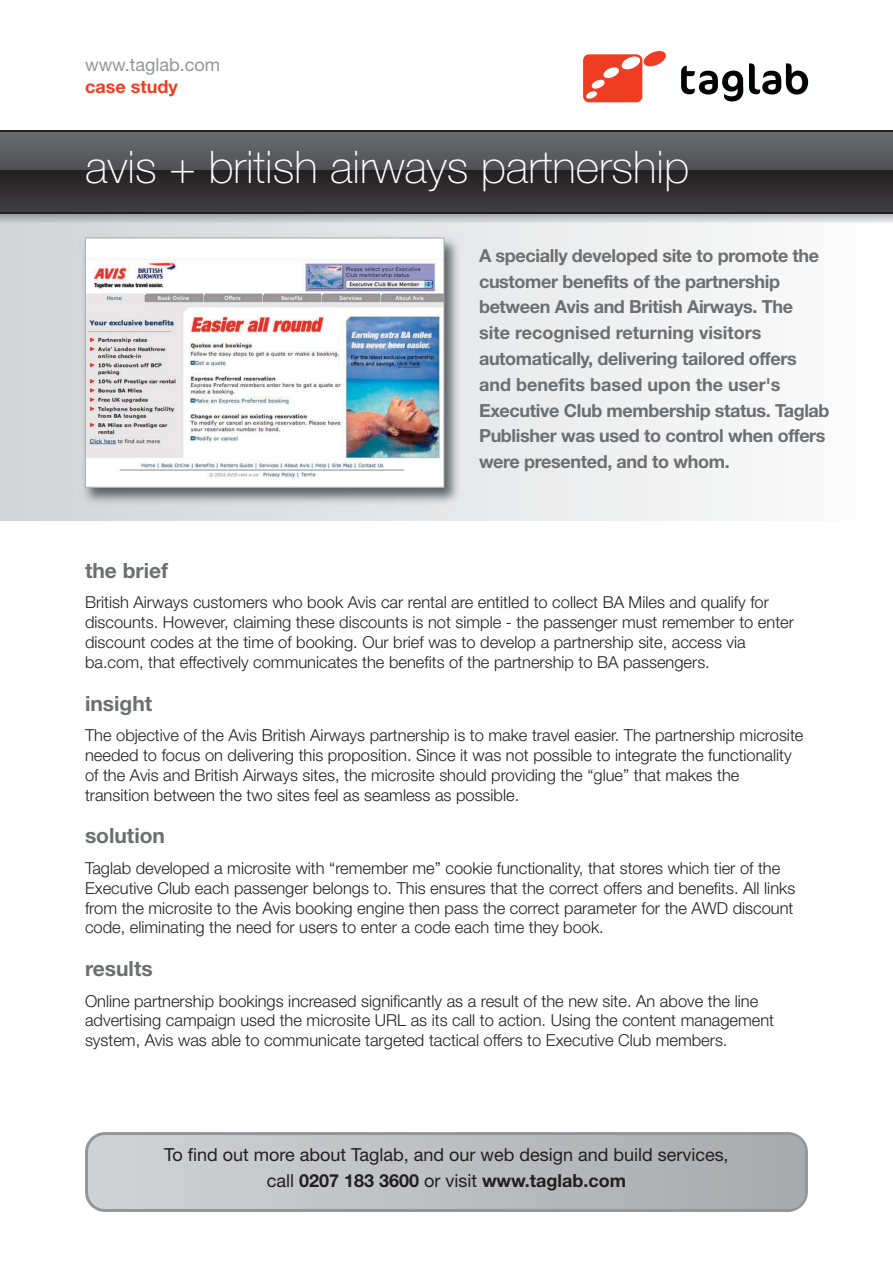
<style>
.page{position:relative;width:893px;height:1263px;background:#fff}
.page>*{position:absolute;margin:0;border:0;box-sizing:border-box;transform-origin:0 0}
.t1{font:100 45px "Helvetica Neue";color:#fff}
.t2{font:700 21px "Helvetica Neue";color:#6c6e70}
.t3{font:18px/25.8px "Helvetica Neue Bold TT";letter-spacing:-.02em;color:#6c6e70}
.t4{font:18px/25.5px "Helvetica Neue";color:#231f20;text-align:center}
.t5{font:18px "Helvetica Neue";color:#939598}
.t6{font:700 18px "Helvetica Neue";color:#ef3e23}
.t7{font:300 16.5px/19.8px "Helvetica Neue";color:#231f20}
.s1{font-weight:700}
</style>
<div class="page">
<div style="left:0;top:130px;width:893px;height:41px;background:linear-gradient(to bottom,#6c6d70,#4f4f51)"></div>
<hr style="left:0;top:130px;width:893px;height:2px;background:#231f20">
<div style="left:0;top:209px;width:893px;height:5px;background:#231f20"></div>
<div style="left:0;top:170px;width:893px;height:42px;background:linear-gradient(to bottom,#232020,#3e3e3f)"></div>
<svg style="left:583px;top:51px;width:83px;height:51px"></svg>
<svg style="left:681px;top:66px;width:62px;height:35px"></svg>
<svg style="left:749px;top:63px;width:59px;height:32px"></svg>
<svg style="left:85px;top:1132px;width:723px;height:80px;background:#b9bbbd"></svg>
<img style="left:78px;top:231px;width:386px;height:276px">
<img style="left:87px;top:240px;width:355px;height:246px">
<div style="left:85px;top:238px;width:359px;height:250px;border:1px solid #a7a9ac"></div>
<p class="t5" style="left:85px;top:58px;width:137px">www.taglab.com</p>
<p class="t6" style="left:85px;top:80px;width:94px">case study</p>
<h1 class="t1" style="left:85px;top:151px;width:606px">avis + british airways partnership</h1>
<p class="t3" style="left:479px;top:244px;width:352px">A specially developed site to promote the customer benefits of the partnership between Avis and British Airways. The<br>site recognised returning visitors automatically, delivering tailored offers and benefits based upon the user's Executive Club membership status. Taglab Publisher was used to control when offers were presented, and to whom.</p>
<p class="t2" style="left:85px;top:563px;width:85px">the brief</p>
<p class="t7" style="left:85px;top:594px;width:710px">British Airways customers who book Avis car rental are entitled to collect BA Miles and qualify for discounts. However, claiming these discounts is not simple - the passenger must remember to enter discount codes at the time of booking. Our brief was to develop a partnership site, access via ba.com, that effectively communicates the benefits of the partnership to BA passengers.</p>
<p class="t2" style="left:85px;top:696px;width:69px">insight</p>
<p class="t7" style="left:85px;top:727px;width:720px">The objective of the Avis British Airways partnership is to make travel easier. The partnership microsite needed to focus on delivering this proposition. Since it was not possible to integrate the functionality of the Avis and British Airways sites, the microsite should providing the “glue” that makes the transition between the two sites feel as seamless as possible.</p>
<p class="t2" style="left:85px;top:828px;width:81px">solution</p>
<p class="t7" style="left:85px;top:860px;width:712px">Taglab developed a microsite with “remember me” cookie functionality, that stores which tier of the Executive Club each passenger belongs to. This ensures that the correct offers and benefits. All links from the microsite to the Avis booking engine then pass the correct parameter for the AWD discount code, eliminating the need for users to enter a code each time they book.</p>
<p class="t2" style="left:85px;top:961px;width:69px">results</p>
<p class="t7" style="left:85px;top:992px;width:691px">Online partnership bookings increased significantly as a result of the new site. An above the line advertising campaign used the microsite URL as its call to action. Using the content management system, Avis was able to communicate targeted tactical offers to Executive Club members.</p>
<p class="t4" style="left:164px;top:1143px;width:566px">To find out more about Taglab, and our web design and build services, call <span class="s1">0207 183 3600</span> or visit <span class="s1">www.taglab.com</span></p>
</div>
